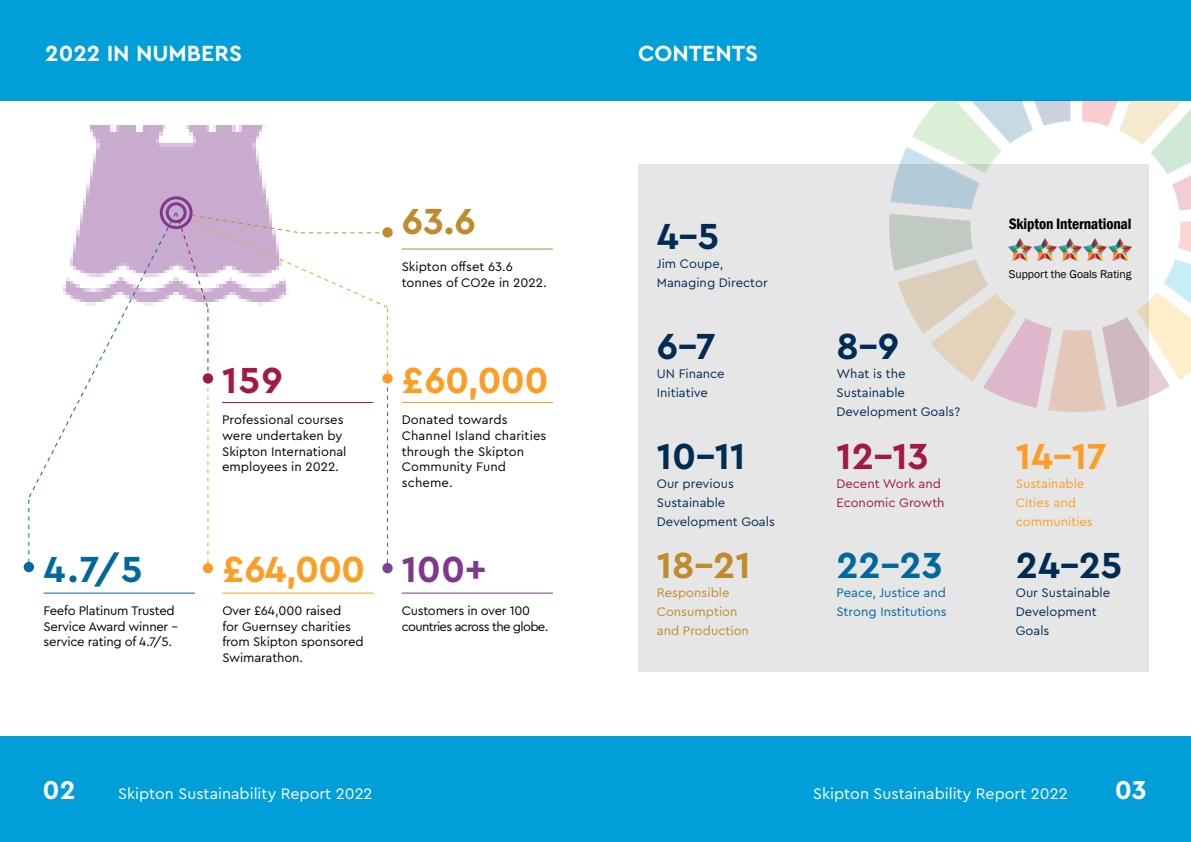
<style>
.page{position:relative;width:1191px;height:842px;background:#fff}
.page>*{position:absolute;margin:0;border:0;box-sizing:border-box;transform-origin:0 0}
.t1{font:700 38px "Cera Pro";color:#002b54}
.t2{font:700 38px "Cera Pro";letter-spacing:-.02em;color:#fd9d24}
.t3{font:700 38px "Cera Pro";color:#00689d}
.t4{font:700 38px "Cera Pro";color:#bf8b2e}
.t5{font:700 38px "Cera Pro";letter-spacing:.015em;color:#a21942}
.t6{font:700 38px "Cera Pro";color:#80388d}
.t7{font:700 27px "Cera Pro";color:#fff}
.t8{font:700 23px "Cera Pro";color:#fff}
.t9{font:16px "Cera Pro";color:#fff}
.t10{font:600 condensed 15.5px "Franklin Gothic";letter-spacing:-.01em;color:#000}
.t11{font:13px/15.6px "Cera Pro";letter-spacing:-.01em;color:#000}
.t12{font:13px/19px "Cera Pro";color:#002b54}
.t13{font:13px/15.6px "Cera Pro";letter-spacing:.01em;color:#000}
.t14{font:13px/15.6px "Cera Pro";letter-spacing:-.05em;color:#000}
.t15{font:13px/19px "Cera Pro";color:#bf8b2e}
.t16{font:13px/19px "Cera Pro";color:#00689d}
.t17{font:13px/19px "Cera Pro";color:#fd9d24}
.t18{font:13px/19px "Cera Pro";color:#a21942}
.t19{font:11.7px "Franklin Gothic";color:#000}
</style>
<div class="page">
<div style="left:0;top:0;width:595px;height:100px;background:#009fda"></div>
<div style="left:0;top:736px;width:595px;height:106px;background:#009fda"></div>
<div style="left:595px;top:0;width:596px;height:100px;background:#009fda"></div>
<div style="left:595px;top:736px;width:596px;height:106px;background:#009fda"></div>
<img style="left:880px;top:100px;width:311px;height:321px">
<svg style="left:638px;top:164px;width:510px;height:508px;background:#e4e3e2"></svg>
<img style="left:83px;top:126px;width:186px;height:86px">
<svg style="left:382px;top:227px;width:11px;height:11px"></svg>
<hr style="left:402px;top:249px;width:151px;height:1px;background:#bf8b2e">
<svg style="left:382px;top:373px;width:11px;height:11px"></svg>
<hr style="left:402px;top:402px;width:151px;height:1px;background:#fd9d24">
<div style="left:382px;top:563px;width:11px;height:10px;background:#7b4393;border-radius:50%"></div>
<hr style="left:402px;top:593px;width:151px;height:1px;background:#80388d">
<svg style="left:164px;top:201px;width:24px;height:24px"></svg>
<div style="left:160px;top:196px;width:32px;height:33px;border:3px solid #80388d;border-radius:50%"></div>
<div style="left:166px;top:202px;width:21px;height:21px;border:3px solid #80388d;border-radius:50%"></div>
<svg style="left:177px;top:212px;width:212px;height:351px"></svg>
<div style="left:203px;top:373px;width:10px;height:11px;background:#a21942;border-radius:50%"></div>
<hr style="left:222px;top:402px;width:151px;height:1px;background:#a21942">
<div style="left:203px;top:563px;width:10px;height:10px;background:#fd9d24;border-radius:50%"></div>
<hr style="left:222px;top:593px;width:151px;height:1px;background:#fd9d24">
<svg style="left:29px;top:212px;width:148px;height:286px"></svg>
<svg style="left:28px;top:499px;width:1px;height:63px"></svg>
<div style="left:24px;top:562px;width:10px;height:10px;background:#00689d;border-radius:50%"></div>
<hr style="left:44px;top:593px;width:151px;height:1px;background:#00689d">
<img style="left:1008px;top:238px;width:23px;height:22px">
<img style="left:1033px;top:238px;width:23px;height:22px">
<img style="left:1058px;top:238px;width:23px;height:22px">
<img style="left:1083px;top:238px;width:23px;height:22px">
<img style="left:1108px;top:238px;width:23px;height:22px">
<h3 class="t8" style="left:45px;top:38px;width:198px">2022 IN NUMBERS</h3>
<h3 class="t8" style="left:638px;top:38px;width:122px">CONTENTS</h3>
<h1 class="t3" style="left:44px;top:544px;width:101px">4.7/5</h1>
<p class="t11" style="left:44px;top:602px;width:136px">Feefo Platinum Trusted<br>Service Award winner – service rating of 4.7/5.</p>
<h1 class="t5" style="left:222px;top:355px;width:62px">159</h1>
<p class="t11" style="left:222px;top:412px;width:126px">Professional courses were undertaken by<br>Skipton International employees in 2022.</p>
<h1 class="t2" style="left:222px;top:544px;width:144px">£64,000</h1>
<p class="t11" style="left:222px;top:602px;width:143px">Over £64,000 raised<br>for Guernsey charities from Skipton sponsored<br>Swimarathon.</p>
<h1 class="t4" style="left:402px;top:196px;width:76px">63.6</h1>
<p class="t11" style="left:402px;top:258px;width:146px">Skipton offset 63.6 tonnes of CO2e in 2022.</p>
<h1 class="t2" style="left:402px;top:355px;width:148px">£60,000</h1>
<p class="t13" style="left:402px;top:412px;width:146px">Donated towards<br>Channel Island charities through the Skipton<br>Community Fund scheme.</p>
<h1 class="t6" style="left:402px;top:544px;width:86px">100+</h1>
<p class="t14" style="left:402px;top:602px;width:148px">Customers in over 100 countries across the globe.</p>
<h2 class="t7" style="left:43px;top:772px;width:34px">02</h2>
<p class="t9" style="left:118px;top:783px;width:256px">Skipton Sustainability Report 2022</p>
<h1 class="t1" style="left:657px;top:211px;width:64px">4-5</h1>
<p class="t12" style="left:657px;top:253px;width:112px">Jim Coupe,<br>Managing Director</p>
<p class="t10" style="left:1008px;top:213px;width:124px">Skipton International</p>
<p class="t19" style="left:1008px;top:267px;width:124px">Support the Goals Rating</p>
<h1 class="t1" style="left:657px;top:321px;width:60px">6-7</h1>
<p class="t12" style="left:657px;top:363px;width:69px">UN Finance<br>Initiative</p>
<h1 class="t1" style="left:657px;top:430px;width:90px">10-11</h1>
<p class="t12" style="left:657px;top:473px;width:120px">Our previous<br>Sustainable<br>Development Goals</p>
<h1 class="t4" style="left:657px;top:540px;width:95px">18-21</h1>
<p class="t15" style="left:657px;top:583px;width:94px">Responsible<br>Consumption and Production</p>
<h1 class="t1" style="left:836px;top:321px;width:64px">8-9</h1>
<p class="t12" style="left:836px;top:363px;width:125px">What is the<br>Sustainable<br>Development Goals?</p>
<h1 class="t5" style="left:836px;top:430px;width:94px">12-13</h1>
<p class="t18" style="left:836px;top:473px;width:110px">Decent Work and<br>Economic Growth</p>
<h1 class="t3" style="left:836px;top:540px;width:108px">22-23</h1>
<p class="t16" style="left:836px;top:583px;width:112px">Peace, Justice and<br>Strong Institutions</p>
<h1 class="t2" style="left:1015px;top:430px;width:93px">14-17</h1>
<p class="t17" style="left:1015px;top:473px;width:78px">Sustainable<br>Cities and communities</p>
<h1 class="t1" style="left:1015px;top:540px;width:108px">24-25</h1>
<p class="t12" style="left:1015px;top:583px;width:96px">Our Sustainable<br>Development<br>Goals</p>
<p class="t9" style="left:813px;top:783px;width:256px">Skipton Sustainability Report 2022</p>
<h2 class="t7" style="left:1114px;top:772px;width:33px">03</h2>
</div>
